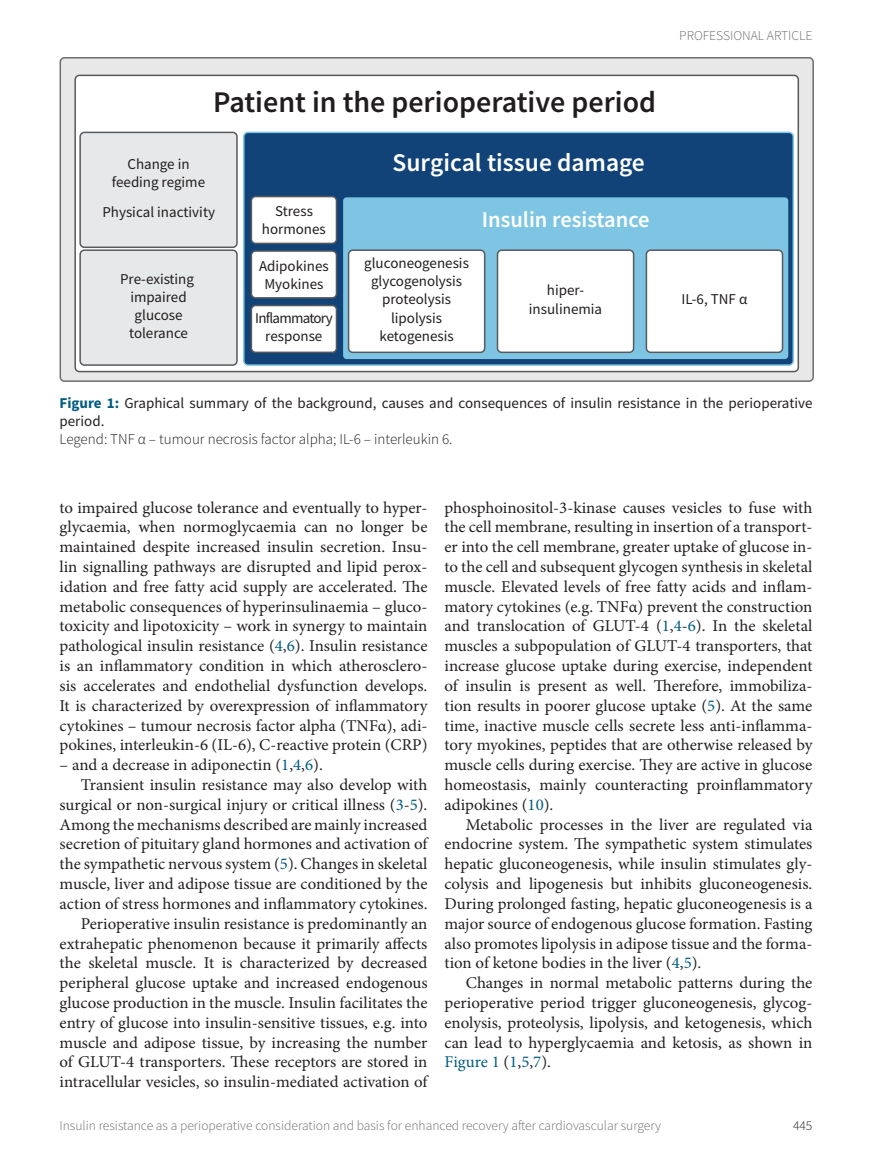
<style>
.page{position:relative;width:872px;height:1166px;background:#fff}
.page>*{position:absolute;margin:0;border:0;box-sizing:border-box;transform-origin:0 0}
.t1{font:600 30px "Source Sans Pro";color:#211d1e}
.t2{font:600 25.5px "Source Sans Pro";color:#fff}
.t3{font:600 22.5px "Source Sans Pro";color:#fff}
.t4{font:16.5px/19.8px "Minion Pro";color:#231f20;text-align:justify}
.t5{font:15px/18px "Source Sans Pro";color:#211d1e;text-align:center}
.t6{font:15px/18px "Source Sans Pro";color:#231f20}
.t7{font:300 15px "Source Sans Pro";color:#231f20}
.t8{font:15px/18px "Source Sans Pro";letter-spacing:-.05em;color:#211d1e;text-align:center}
.t9{font:300 13.5px "Source Sans Pro";color:#6c6d70}
.t10{font:300 13.5px "Source Sans Pro";color:#231f20}
.s1{font-weight:700;color:#005b7f}
.s2{color:#005b7f}
</style>
<div class="page">
<div style="left:60px;top:58px;width:753px;height:323px;background:#e8e8e9;border-radius:4px"></div>
<div style="left:60px;top:57px;width:754px;height:325px;border:2px solid #6d6e70;border-radius:4px"></div>
<div style="left:75px;top:75px;width:723px;height:296px;background:#fff;border-radius:4px"></div>
<div style="left:74px;top:75px;width:725px;height:297px;border:2px solid #58595b;border-radius:4px"></div>
<div style="left:80px;top:132px;width:157px;height:115px;background:#e7e8e9;border-radius:4px"></div>
<div style="left:79px;top:132px;width:159px;height:116px;border:2px solid #58595b;border-radius:4px"></div>
<div style="left:244px;top:132px;width:549px;height:233px;background:#114378;border-radius:4px"></div>
<div style="left:243px;top:132px;width:551px;height:234px;border:2px solid #7ec5e4;border-radius:4px"></div>
<div style="left:342px;top:196px;width:447px;height:164px;background:#7ec5e4;border-radius:4px"></div>
<div style="left:342px;top:196px;width:447px;height:164px;border:2px solid #114378;border-radius:4px"></div>
<div style="left:80px;top:250px;width:157px;height:115px;background:#e7e8e9;border-radius:4px"></div>
<div style="left:79px;top:249px;width:159px;height:117px;border:2px solid #58595b;border-radius:4px"></div>
<div style="left:348px;top:250px;width:136px;height:102px;background:#fff;border-radius:4px"></div>
<div style="left:348px;top:249px;width:137px;height:104px;border:2px solid #58595b;border-radius:4px"></div>
<div style="left:497px;top:250px;width:136px;height:102px;background:#fff;border-radius:4px"></div>
<div style="left:497px;top:249px;width:137px;height:104px;border:2px solid #58595b;border-radius:4px"></div>
<div style="left:646px;top:250px;width:136px;height:102px;background:#fff;border-radius:4px"></div>
<div style="left:645px;top:249px;width:138px;height:104px;border:2px solid #58595b;border-radius:4px"></div>
<div style="left:251px;top:196px;width:85px;height:47px;background:#fff;border-radius:4px"></div>
<div style="left:251px;top:196px;width:86px;height:48px;border:2px solid #58595b;border-radius:4px"></div>
<div style="left:251px;top:251px;width:85px;height:47px;background:#fff;border-radius:4px"></div>
<div style="left:251px;top:250px;width:86px;height:48px;border:2px solid #58595b;border-radius:4px"></div>
<div style="left:251px;top:305px;width:85px;height:47px;background:#fff;border-radius:4px"></div>
<div style="left:251px;top:305px;width:86px;height:48px;border:2px solid #58595b;border-radius:4px"></div>
<h1 class="t1" style="left:213px;top:82px;width:444px">Patient in the perioperative period</h1>
<p class="t9" style="left:679px;top:27px;width:135px">PROFESSIONAL ARTICLE</p>
<p class="t5" style="left:112px;top:155px;width:95px">Change in feeding regime</p>
<p class="t5" style="left:102px;top:203px;width:114px">Physical inactivity</p>
<p class="t5" style="left:120px;top:270px;width:76px">Pre-existing impaired glucose tolerance</p>
<p class="t5" style="left:262px;top:202px;width:65px">Stress hormones</p>
<p class="t5" style="left:259px;top:257px;width:71px">Adipokines<br>Myokines</p>
<p class="t8" style="left:255px;top:309px;width:79px">Inflammatory response</p>
<h2 class="t2" style="left:392px;top:145px;width:254px">Surgical tissue damage</h2>
<p class="t5" style="left:364px;top:254px;width:106px">gluconeogenesis glycogenolysis proteolysis lipolysis ketogenesis</p>
<h3 class="t3" style="left:482px;top:205px;width:169px">Insulin resistance</h3>
<p class="t5" style="left:529px;top:281px;width:75px">hiper&shy;insulinemia</p>
<p class="t5" style="left:681px;top:290px;width:67px">IL-6, TNF α</p>
<p class="t6" style="left:60px;top:394px;width:754px"><span class="s1">Figure 1:</span> Graphical summary of the background, causes and consequences of insulin resistance in the perioperative period.</p>
<p class="t7" style="left:60px;top:430px;width:394px">Legend: TNF α – tumour necrosis factor alpha; IL-6 – interleukin 6.</p>
<p class="t4" style="left:60px;top:497px;width:369px">to impaired glucose tolerance and eventually to hyper&shy;glycaemia, when normoglycaemia can no longer be maintained despite increased insulin secretion. Insu&shy;lin signalling pathways are disrupted and lipid perox&shy;idation and free fatty acid supply are accelerated. The metabolic consequences of hyperinsulinaemia – gluco&shy;toxicity and lipotoxicity – work in synergy to maintain pathological insulin resistance (<span class="s2">4</span>,<span class="s2">6</span>). Insulin resistance is an inflammatory condition in which atherosclero&shy;sis accelerates and endothelial dysfunction develops.<br>It is characterized by overexpression of inflammatory cytokines – tumour necrosis factor alpha (TNFα), adi&shy;pokines, interleukin-6 (IL-6), C-reactive protein (CRP)</p>
<p class="t4" style="left:60px;top:754px;width:265px">– and a decrease in adiponectin (<span class="s2">1</span>,<span class="s2">4</span>,<span class="s2">6</span>).</p>
<p class="t4" style="left:81px;top:774px;width:348px">Transient insulin resistance may also develop with</p>
<p class="t4" style="left:60px;top:794px;width:369px">surgical or non-surgical injury or critical illness (<span class="s2">3</span>-<span class="s2">5</span>).</p>
<p class="t4" style="left:60px;top:814px;width:369px">Among the mechanisms described are mainly increased</p>
<p class="t4" style="left:60px;top:834px;width:369px">secretion of pituitary gland hormones and activation of</p>
<p class="t4" style="left:60px;top:853px;width:369px">the sympathetic nervous system (<span class="s2">5</span>). Changes in skeletal</p>
<p class="t4" style="left:60px;top:873px;width:369px">muscle, liver and adipose tissue are conditioned by the</p>
<p class="t4" style="left:60px;top:893px;width:369px">action of stress hormones and inflammatory cytokines.</p>
<p class="t4" style="left:81px;top:913px;width:348px">Perioperative insulin resistance is predominantly an</p>
<p class="t4" style="left:60px;top:933px;width:369px">extrahepatic phenomenon because it primarily affects</p>
<p class="t4" style="left:60px;top:952px;width:369px">the skeletal muscle. It is characterized by decreased</p>
<p class="t4" style="left:60px;top:972px;width:369px">peripheral glucose uptake and increased endogenous</p>
<p class="t4" style="left:60px;top:992px;width:369px">glucose production in the muscle. Insulin facilitates the</p>
<p class="t4" style="left:60px;top:1012px;width:369px">entry of glucose into insulin-sensitive tissues, e.g. into</p>
<p class="t4" style="left:60px;top:1032px;width:369px">muscle and adipose tissue, by increasing the number</p>
<p class="t4" style="left:60px;top:1051px;width:369px">of GLUT-4 transporters. These receptors are stored in</p>
<p class="t4" style="left:60px;top:1071px;width:369px">intracellular vesicles, so insulin-mediated activation of</p>
<p class="t4" style="left:444px;top:497px;width:369px">phosphoinositol-3-kinase causes vesicles to fuse with the cell membrane, resulting in insertion of a transport&shy;er into the cell membrane, greater uptake of glucose in&shy;to the cell and subsequent glycogen synthesis in skeletal muscle. Elevated levels of free fatty acids and inflam&shy;matory cytokines (e.g. TNFα) prevent the construction and translocation of GLUT-4 (<span class="s2">1</span>,<span class="s2">4</span>-<span class="s2">6</span>). In the skeletal muscles a subpopulation of GLUT-4 transporters, that increase glucose uptake during exercise, independent of insulin is present as well. Therefore, immobiliza&shy;tion results in poorer glucose uptake (<span class="s2">5</span>). At the same time, inactive muscle cells secrete less anti-inflamma&shy;tory myokines, peptides that are otherwise released by muscle cells during exercise. They are active in glucose homeostasis, mainly counteracting proinflammatory adipokines (<span class="s2">10</span>).</p>
<p class="t4" style="left:444px;top:814px;width:369px;text-indent:21px">Metabolic processes in the liver are regulated via endocrine system. The sympathetic system stimulates hepatic gluconeogenesis, while insulin stimulates gly&shy;colysis and lipogenesis but inhibits gluconeogenesis.<br>During prolonged fasting, hepatic gluconeogenesis is a major source of endogenous glucose formation. Fasting also promotes lipolysis in adipose tissue and the forma&shy;tion of ketone bodies in the liver (<span class="s2">4</span>,<span class="s2">5</span>).</p>
<p class="t4" style="left:444px;top:972px;width:369px;text-indent:21px">Changes in normal metabolic patterns during the perioperative period trigger gluconeogenesis, glycog&shy;enolysis, proteolysis, lipolysis, and ketogenesis, which can lead to hyperglycaemia and ketosis, as shown in <span class="s2">Figure 1</span> (<span class="s2">1</span>,<span class="s2">5</span>,<span class="s2">7</span>).</p>
<p class="t9" style="left:60px;top:1116px;width:603px">Insulin resistance as a perioperative consideration and basis for enhanced recovery after cardiovascular surgery</p>
<p class="t10" style="left:793px;top:1116px;width:21px">445</p>
</div>
